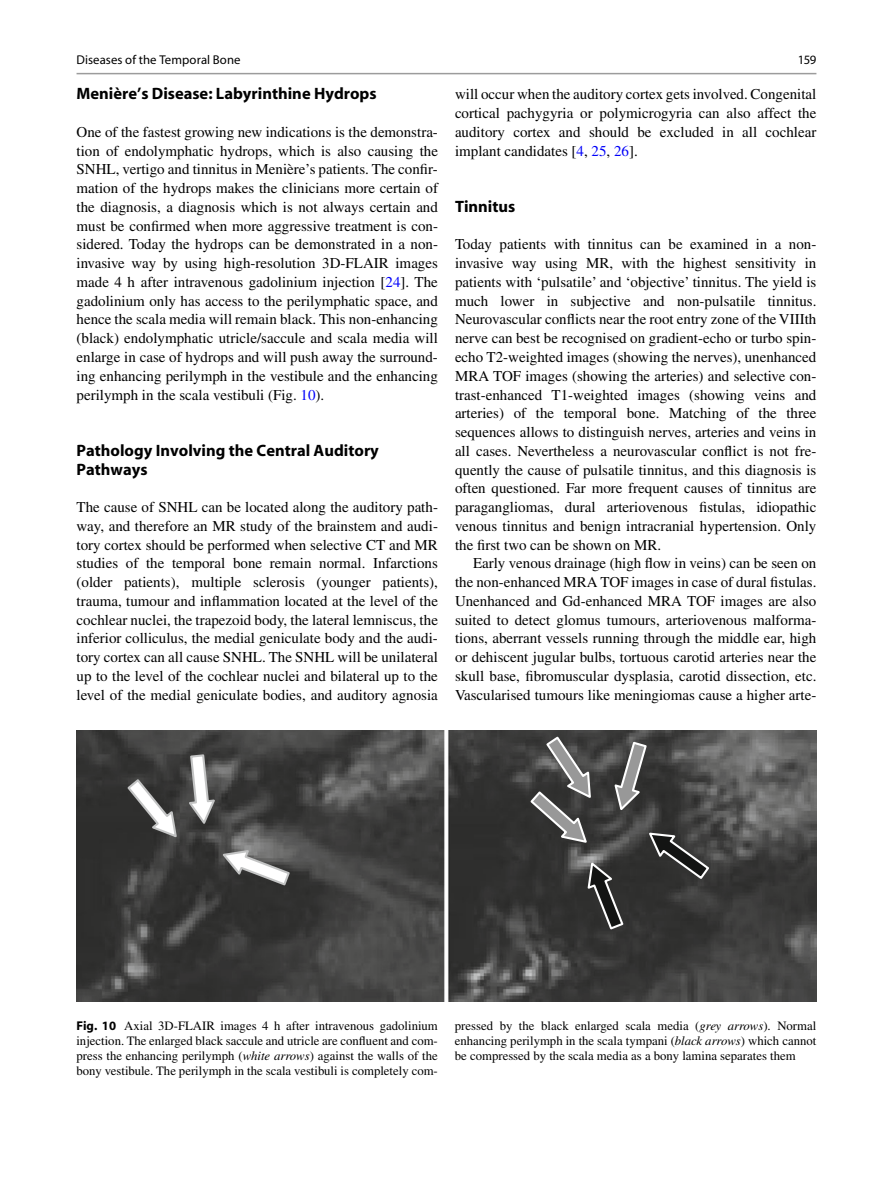
<style>
.page{position:relative;width:893px;height:1187px;background:#fff}
.page>*{position:absolute;margin:0;border:0;box-sizing:border-box;transform-origin:0 0}
.t1{font:700 16.5px/18.8px "Qdmqlf Myriad";color:#000}
.t2{font:15px/18.8px "Pfpnrj Times";color:#000;text-align:justify}
.t3{font:12.75px/15px "Pfpnrj Times";color:#000;text-align:justify}
.t4{font:12.75px "Jqfsrv Myriad";letter-spacing:.005em;color:#000}
.s1{color:#0000fa}
.s2{font-family:"Qdmqlf Myriad";font-weight:700}
.s3{font-family:"Qkkysw Times";font-style:italic}
</style>
<div class="page">
<img style="left:76px;top:730px;width:740px;height:271px">
<svg style="left:126px;top:777px;width:52px;height:62px"></svg>
<svg style="left:586px;top:859px;width:39px;height:72px;background:#454645"></svg>
<svg style="left:613px;top:740px;width:35px;height:73px;background:#6c6c6b"></svg>
<svg style="left:187px;top:753px;width:30px;height:74px"></svg>
<svg style="left:220px;top:848px;width:71px;height:39px"></svg>
<svg style="left:529px;top:734px;width:63px;height:110px;background:#605f5f"></svg>
<svg style="left:647px;top:831px;width:64px;height:49px;background:#454544"></svg>
<hr style="left:77px;top:73px;width:739px;height:1px;background:#9c9c9c">
<p class="t4" style="left:77px;top:55px;width:166px">Diseases of the Temporal Bone</p>
<p class="t1" style="left:77px;top:86px;width:302px">Menière’s Disease: Labyrinthine Hydrops</p>
<p class="t2" style="left:77px;top:124px;width:363px">One of the fastest growing new indications is the demonstra&shy;tion of endolymphatic hydrops, which is also causing the SNHL, vertigo and tinnitus in Menière’s patients. The confir&shy;mation of the hydrops makes the clinicians more certain of the diagnosis, a diagnosis which is not always certain and must be confirmed when more aggressive treatment is con&shy;sidered. Today the hydrops can be demonstrated in a non&shy;invasive way by using high-resolution 3D-FLAIR images made 4 h after intravenous gadolinium injection [ <span class="s1">24</span> ]. The gadolinium only has access to the perilymphatic space, and hence the scala media will remain black. This non-enhancing (black) endolymphatic utricle/saccule and scala media will enlarge in case of hydrops and will push away the surround&shy;ing enhancing perilymph in the vestibule and the enhancing perilymph in the scala vestibuli (Fig. <span class="s1">10</span> ).</p>
<p class="t1" style="left:77px;top:442px;width:304px">Pathology Involving the Central Auditory<br>Pathways</p>
<p class="t2" style="left:77px;top:499px;width:363px">The cause of SNHL can be located along the auditory path&shy;way, and therefore an MR study of the brainstem and audi&shy;tory cortex should be performed when selective CT and MR studies of the temporal bone remain normal. Infarctions (older patients), multiple sclerosis (younger patients), trauma, tumour and inflammation located at the level of the cochlear nuclei, the trapezoid body, the lateral lemniscus, the inferior colliculus, the medial geniculate body and the audi&shy;tory cortex can all cause SNHL. The SNHL will be unilateral up to the level of the cochlear nuclei and bilateral up to the level of the medial geniculate bodies, and auditory agnosia</p>
<p class="t4" style="left:798px;top:55px;width:20px">159</p>
<p class="t2" style="left:455px;top:86px;width:363px">will occur when the auditory cortex gets involved. Congenital cortical pachygyria or polymicrogyria can also affect the auditory cortex and should be excluded in all cochlear implant candidates [ <span class="s1">4</span> , <span class="s1">25</span> , <span class="s1">26</span> ].</p>
<p class="t1" style="left:455px;top:198px;width:62px">Tinnitus</p>
<p class="t2" style="left:455px;top:236px;width:363px">Today patients with tinnitus can be examined in a non&shy;invasive way using MR, with the highest sensitivity in patients with ‘pulsatile’ and ‘objective’ tinnitus. The yield is much lower in subjective and non-pulsatile tinnitus.<br>Neurovascular conflicts near the root entry zone of the VIIIth nerve can best be recognised on gradient-echo or turbo spin&shy;echo T2-weighted images (showing the nerves), unenhanced MRA TOF images (showing the arteries) and selective con&shy;trast-enhanced T1-weighted images (showing veins and arteries) of the temporal bone. Matching of the three sequences allows to distinguish nerves, arteries and veins in all cases. Nevertheless a neurovascular conflict is not fre&shy;quently the cause of pulsatile tinnitus, and this diagnosis is often questioned. Far more frequent causes of tinnitus are paragangliomas, dural arteriovenous fistulas, idiopathic venous tinnitus and benign intracranial hypertension. Only the first two can be shown on MR.</p>
<p class="t2" style="left:455px;top:555px;width:363px;text-indent:18px">Early venous drainage (high flow in veins) can be seen on the non-enhanced MRA TOF images in case of dural fistulas.<br>Unenhanced and Gd-enhanced MRA TOF images are also suited to detect glomus tumours, arteriovenous malforma&shy;tions, aberrant vessels running through the middle ear, high or dehiscent jugular bulbs, tortuous carotid arteries near the skull base, fibromuscular dysplasia, carotid dissection, etc.<br>Vascularised tumours like meningiomas cause a higher arte-</p>
<p class="t3" style="left:76px;top:1019px;width:363px"><span class="s2">Fig. 10</span> Axial 3D-FLAIR images 4 h after intravenous gadolinium injection. The enlarged black saccule and utricle are confluent and com&shy;press the enhancing perilymph ( <span class="s3">white arrows</span> ) against the walls of the bony vestibule. The perilymph in the scala vestibuli is completely com-</p>
<p class="t3" style="left:455px;top:1019px;width:363px">pressed by the black enlarged scala media ( <span class="s3">grey arrows</span> ). Normal enhancing perilymph in the scala tympani ( <span class="s3">black arrows</span> ) which cannot be compressed by the scala media as a bony lamina separates them</p>
</div>
